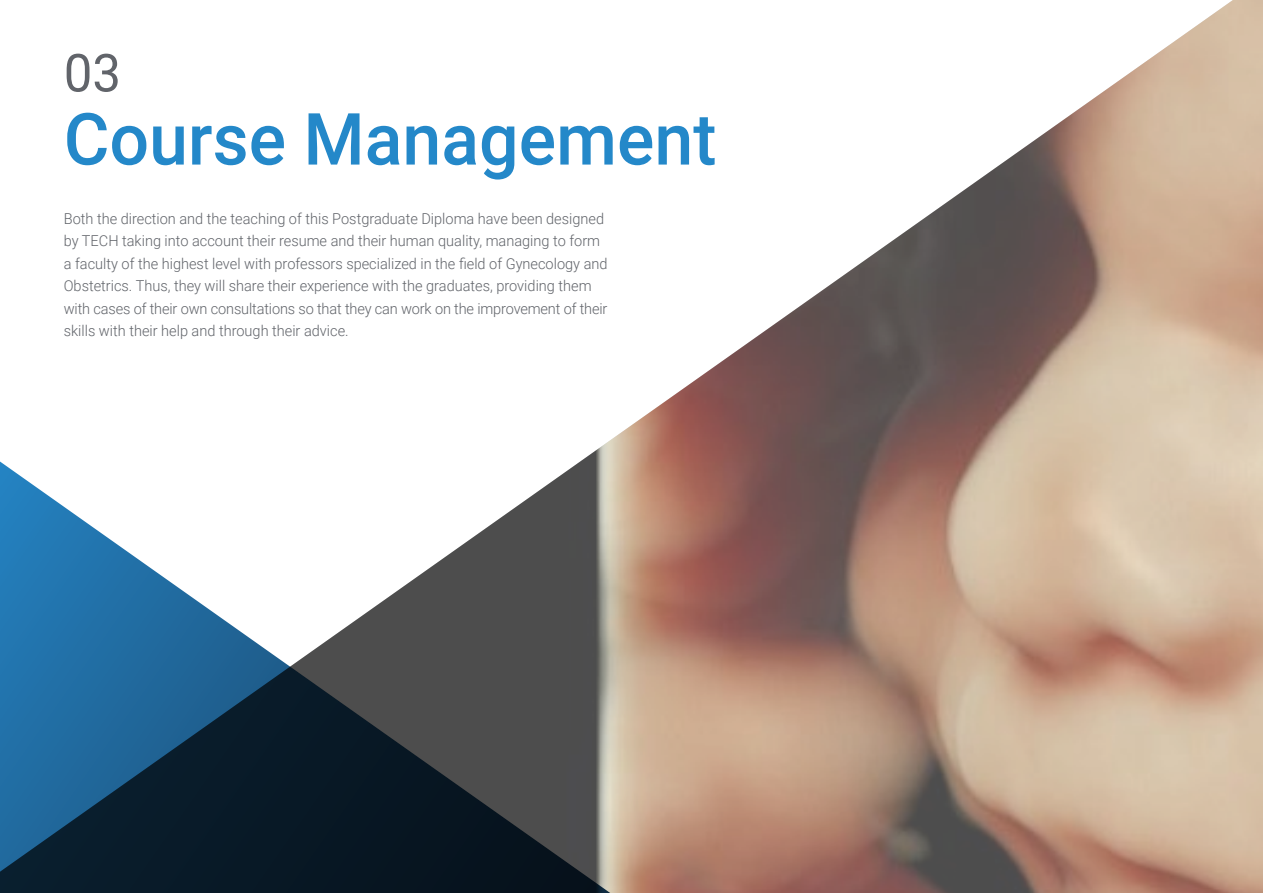
<style>
.page{position:relative;width:1263px;height:893px;background:#fff}
.page>*{position:absolute;margin:0;border:0;box-sizing:border-box;transform-origin:0 0}
.t1{font:500 72px "Roboto";color:#2488c9}
.t2{font:52.5px "Roboto";color:#61646a}
.t3{font:300 15px/22.5px "Roboto";color:#61646a}
</style>
<div class="page">
<img style="left:602px;top:0;width:661px;height:893px">
<svg style="left:0;top:446px;width:640px;height:447px"></svg>
<h2 class="t2" style="left:64px;top:36px;width:59px">03</h2>
<h1 class="t1" style="left:64px;top:89px;width:654px">Course Management</h1>
<p class="t3" style="left:64px;top:207px;width:545px">Both the direction and the teaching of this Postgraduate Diploma have been designed by TECH taking into account their resume and their human quality, managing to form a faculty of the highest level with professors specialized in the field of Gynecology and Obstetrics. Thus, they will share their experience with the graduates, providing them with cases of their own consultations so that they can work on the improvement of their skills with their help and through their advice.</p>
</div>
